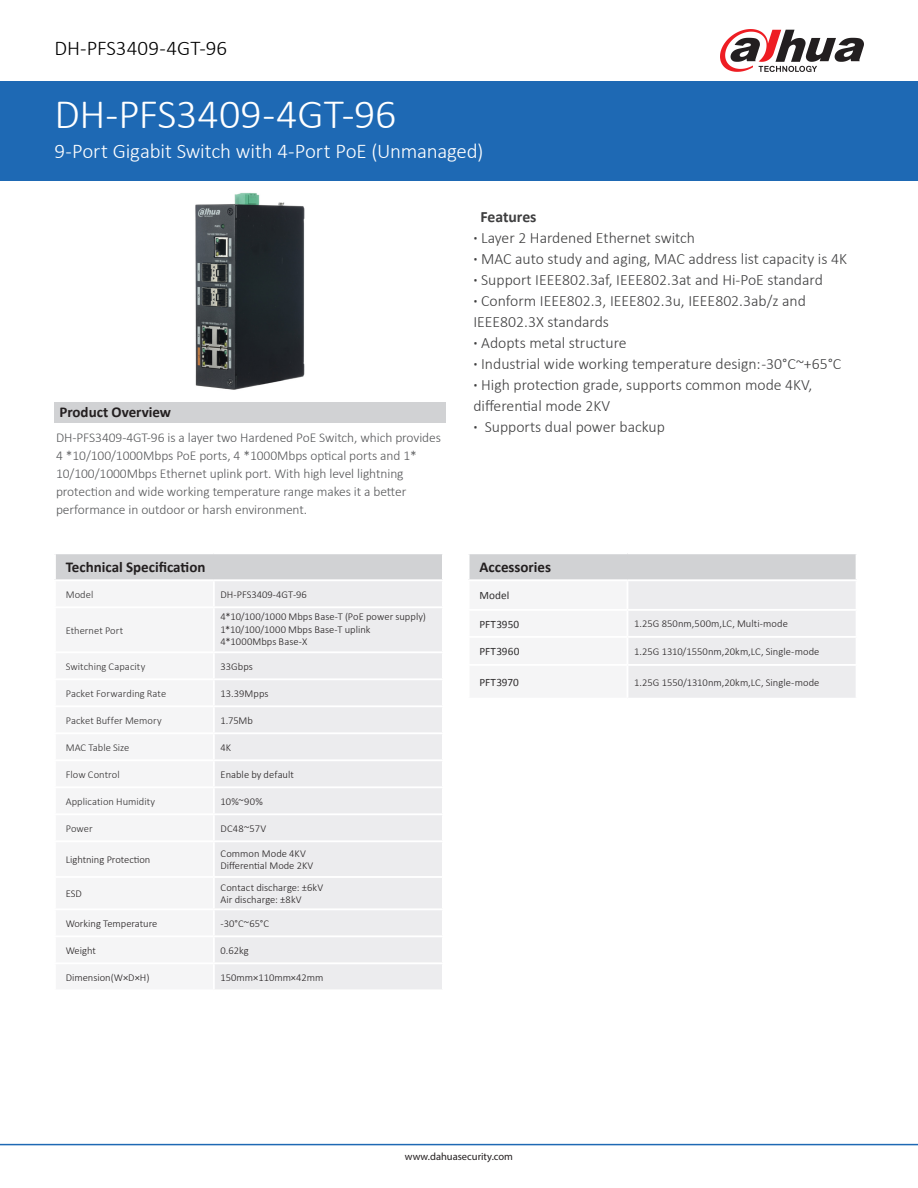
<style>
.page{position:relative;width:918px;height:1188px;background:#fff}
.page>*{position:absolute;margin:0;border:0;box-sizing:border-box;transform-origin:0 0}
.t1{font:300 42px "Calibri";letter-spacing:-.005em;color:#fff}
.t2{font:300 21px "Calibri";letter-spacing:-.01em;color:#fff}
.t3{font:300 21px "Calibri";color:#000}
.t4{font:300 15.75px/21px "Calibri";color:#3e3e3f}
.t5{font:700 15.75px "Calibri";color:#3e3e3f}
.t6{font:700 15px "Calibri";color:#231f20}
.t7{font:300 13.5px/18px "Calibri";letter-spacing:-.005em;color:#57585a}
.t8{font:11.25px "Calibri";letter-spacing:.005em;color:#312f30}
.t9{font:300 10.5px "Calibri";color:#231f20}
.t10{font:300 10.5px "Calibri";letter-spacing:.005em;color:#312f30}
.t11{font:10.5px "Myriad Pro";color:#231f20}
.s1{font-weight:700}
</style>
<div class="page">
<div style="left:54px;top:402px;width:392px;height:21px;background:#d1d2d4"></div>
<div style="left:0;top:81px;width:918px;height:100px;background:#1e69b4"></div>
<hr style="left:0;top:1144px;width:918px;height:1px;background:#1e69b4">
<svg style="left:720px;top:29px;width:144px;height:43px"></svg>
<div style="left:55px;top:553px;width:388px;height:27px;background:#d1d2d4"></div>
<div style="left:215px;top:581px;width:227px;height:408px;background:#ececee"></div>
<hr style="left:54px;top:552px;width:160px;height:2px;background:#fff">
<hr style="left:214px;top:552px;width:230px;height:2px;background:#fff">
<hr style="left:214px;top:876px;width:230px;height:2px;background:#fff">
<hr style="left:214px;top:908px;width:230px;height:2px;background:#fff">
<hr style="left:214px;top:935px;width:230px;height:2px;background:#fff">
<hr style="left:214px;top:962px;width:230px;height:2px;background:#fff">
<hr style="left:54px;top:554px;width:2px;height:25px;background:#fff">
<hr style="left:442px;top:554px;width:2px;height:25px;background:#fff">
<hr style="left:54px;top:579px;width:160px;height:2px;background:#fff">
<hr style="left:214px;top:579px;width:230px;height:2px;background:#fff">
<hr style="left:214px;top:606px;width:230px;height:2px;background:#fff">
<hr style="left:214px;top:651px;width:230px;height:2px;background:#fff">
<hr style="left:214px;top:678px;width:230px;height:2px;background:#fff">
<hr style="left:214px;top:705px;width:230px;height:2px;background:#fff">
<hr style="left:214px;top:732px;width:230px;height:2px;background:#fff">
<hr style="left:214px;top:759px;width:230px;height:2px;background:#fff">
<hr style="left:214px;top:786px;width:230px;height:2px;background:#fff">
<hr style="left:214px;top:813px;width:230px;height:2px;background:#fff">
<hr style="left:214px;top:840px;width:230px;height:2px;background:#fff">
<div style="left:469px;top:553px;width:388px;height:27px;background:#d1d2d4"></div>
<hr style="left:468px;top:552px;width:159px;height:2px;background:#fff">
<hr style="left:468px;top:554px;width:2px;height:25px;background:#fff">
<hr style="left:627px;top:552px;width:231px;height:2px;background:#fff">
<hr style="left:856px;top:554px;width:2px;height:25px;background:#fff">
<hr style="left:627px;top:579px;width:231px;height:2px;background:#fff">
<hr style="left:468px;top:579px;width:159px;height:2px;background:#fff">
<div style="left:628px;top:581px;width:228px;height:117px;background:#ececee"></div>
<hr style="left:627px;top:664px;width:231px;height:2px;background:#fff">
<img style="left:195px;top:193px;width:110px;height:197px">
<p class="t3" style="left:55px;top:35px;width:174px">DH-PFS3409-4GT-96</p>
<p class="t1" style="left:55px;top:88px;width:344px">DH-PFS3409-4GT-96</p>
<p class="t2" style="left:55px;top:138px;width:431px">9-Port Gigabit Switch with 4-Port PoE (Unmanaged)</p>
<p class="t6" style="left:59px;top:403px;width:113px">Product Overview</p>
<p class="t7" style="left:56px;top:428px;width:387px">DH-PFS3409-4GT-96 is a layer two Hardened PoE Switch, which provides 4 *10/100/1000Mbps PoE ports, 4 *1000Mbps optical ports and 1* 10/100/1000Mbps Ethernet uplink port. With high level lightning protection and wide working temperature range makes it a better performance in outdoor or harsh environment.</p>
<p class="t6" style="left:66px;top:558px;width:141px">Technical Specification</p>
<p class="t10" style="left:66px;top:588px;width:29px">Model</p>
<p class="t9" style="left:221px;top:588px;width:88px">DH-PFS3409-4GT-96</p>
<p class="t10" style="left:66px;top:624px;width:59px">Ethernet Port</p>
<p class="t9" style="left:221px;top:610px;width:207px">4*10/100/1000 Mbps Base-T (PoE power supply)</p>
<p class="t9" style="left:221px;top:623px;width:151px">1*10/100/1000 Mbps Base-T uplink</p>
<p class="t9" style="left:221px;top:635px;width:88px">4*1000Mbps Base-X</p>
<p class="t10" style="left:66px;top:660px;width:81px">Switching Capacity</p>
<p class="t9" style="left:221px;top:660px;width:34px">33Gbps</p>
<p class="t10" style="left:66px;top:687px;width:102px">Packet Forwarding Rate</p>
<p class="t9" style="left:221px;top:687px;width:49px">13.39Mpps</p>
<p class="t10" style="left:66px;top:714px;width:98px">Packet Buffer Memory</p>
<p class="t9" style="left:221px;top:714px;width:34px">1.75Mb</p>
<p class="t10" style="left:66px;top:741px;width:65px">MAC Table Size</p>
<p class="t9" style="left:221px;top:741px;width:12px">4K</p>
<p class="t10" style="left:66px;top:768px;width:55px">Flow Control</p>
<p class="t9" style="left:221px;top:768px;width:75px">Enable by default</p>
<p class="t10" style="left:66px;top:795px;width:91px">Application Humidity</p>
<p class="t9" style="left:221px;top:795px;width:44px">10%~90%</p>
<p class="t10" style="left:66px;top:822px;width:28px">Power</p>
<p class="t9" style="left:221px;top:822px;width:47px">DC48~57V</p>
<p class="t9" style="left:66px;top:853px;width:86px">Lightning Protection</p>
<p class="t9" style="left:221px;top:847px;width:87px">Common Mode 4KV</p>
<p class="t9" style="left:221px;top:859px;width:94px">Differential Mode 2KV</p>
<p class="t9" style="left:66px;top:887px;width:18px">ESD</p>
<p class="t9" style="left:221px;top:881px;width:104px">Contact discharge: ±6kV</p>
<p class="t9" style="left:221px;top:893px;width:82px">Air discharge: ±8kV</p>
<p class="t9" style="left:66px;top:917px;width:93px">Working Temperature</p>
<p class="t9" style="left:221px;top:917px;width:50px">-30°C~65°C</p>
<p class="t9" style="left:66px;top:944px;width:32px">Weight</p>
<p class="t9" style="left:221px;top:944px;width:30px">0.62kg</p>
<p class="t9" style="left:66px;top:971px;width:85px">Dimension(W×D×H)</p>
<p class="t9" style="left:221px;top:971px;width:104px">150mm×110mm×42mm</p>
<p class="t5" style="left:480px;top:207px;width:58px">Features</p>
<p class="t4" style="left:473px;top:227px;width:223px"><span class="s1">·</span> Layer 2 Hardened Ethernet switch</p>
<p class="t4" style="left:473px;top:248px;width:375px"><span class="s1">·</span> MAC auto study and aging, MAC address list capacity is 4K</p>
<p class="t4" style="left:473px;top:269px;width:351px"><span class="s1">·</span> Support IEEE802.3af, IEEE802.3at and Hi-PoE standard</p>
<p class="t4" style="left:473px;top:290px;width:334px"><span class="s1">·</span> Conform IEEE802.3, IEEE802.3u, IEEE802.3ab/z and<br>IEEE802.3X standards</p>
<p class="t4" style="left:473px;top:332px;width:155px"><span class="s1">·</span> Adopts metal structure</p>
<p class="t4" style="left:473px;top:353px;width:370px"><span class="s1">·</span> Industrial wide working temperature design: -30°C~+65°C</p>
<p class="t4" style="left:473px;top:374px;width:341px"><span class="s1">·</span> High protection grade, supports common mode 4KV, differential mode 2KV</p>
<p class="t4" style="left:473px;top:416px;width:193px"><span class="s1">·</span> Supports dual power backup</p>
<p class="t6" style="left:479px;top:558px;width:73px">Accessories</p>
<p class="t8" style="left:479px;top:588px;width:31px">Model</p>
<p class="t8" style="left:479px;top:617px;width:41px">PFT3950</p>
<p class="t9" style="left:634px;top:617px;width:155px">1.25G 850nm,500m,LC, Multi-mode</p>
<p class="t8" style="left:479px;top:644px;width:42px">PFT3960</p>
<p class="t9" style="left:634px;top:645px;width:187px">1.25G 1310/1550nm,20km,LC, Single-mode</p>
<p class="t8" style="left:479px;top:675px;width:41px">PFT3970</p>
<p class="t9" style="left:634px;top:676px;width:187px">1.25G 1550/1310nm,20km,LC, Single-mode</p>
<p class="t11" style="left:405px;top:1150px;width:110px">www.dahuasecurity.com</p>
</div>
